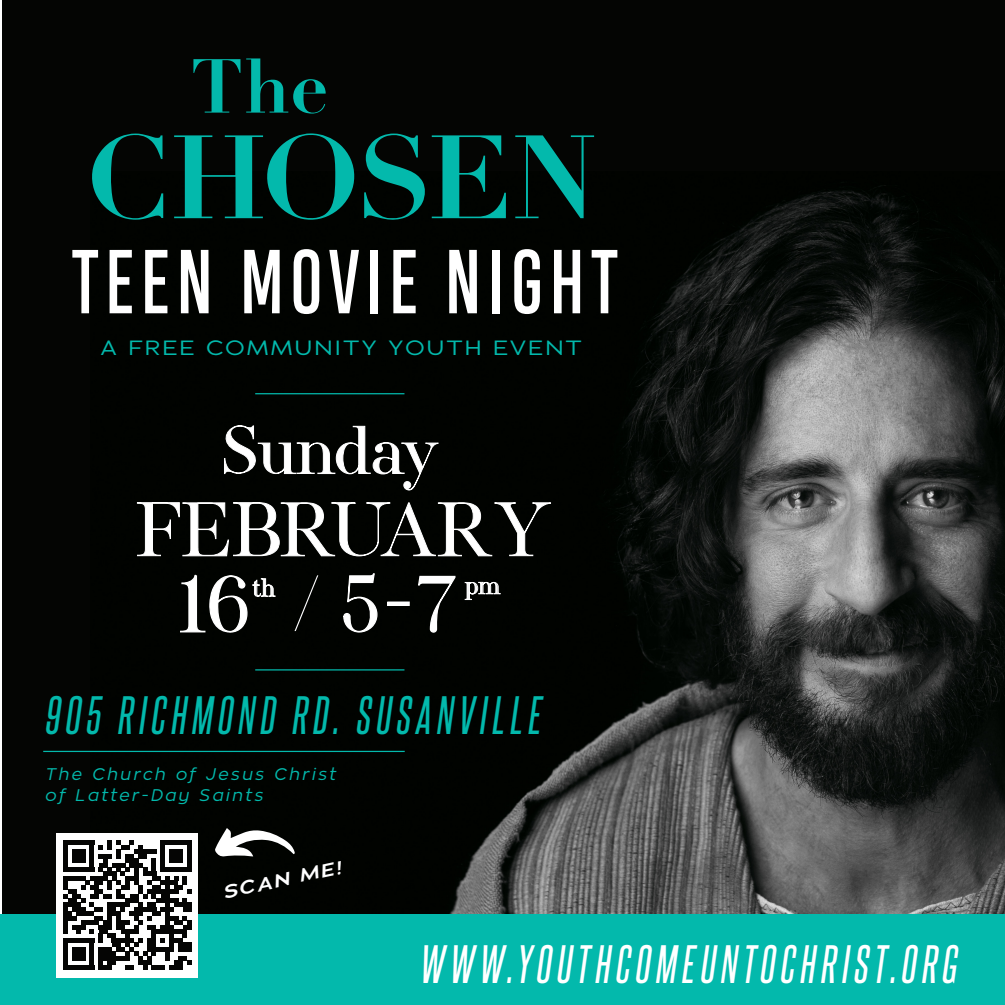
<style>
.page{position:relative;width:1005px;height:1005px;background:#fff}
.page>*{position:absolute;margin:0;border:0;box-sizing:border-box;transform-origin:0 0}
.t1{font:85.38px "Heading Compressed Pro";letter-spacing:.08em;color:#fff}
.t2{font:69.62px "Silver South Serif";color:#fff}
.t3{font:66.12px "Silver South Serif";color:#fff}
.t4{font:59px "Silver South Serif";letter-spacing:-.02em;color:#fff}
.t5{font:italic 45.88px "Steelfish Rg";letter-spacing:.12em;color:#fff}
.t6{font:italic 45.88px "Steelfish Rg";letter-spacing:.12em;color:#03b9ac}
.t7{font:21.88px "Silver South Serif";color:#fff}
.t8{font:20.62px "Adrianna Extended";letter-spacing:.1em;color:#03b9ac}
.t9{font:italic 600 18.38px "Adrianna Extended";color:#fff}
.t10{font:italic 16.75px/20.1px "Zona Pro";letter-spacing:.14em;color:#03b9ac}
</style>
<div class="page">
<div style="left:2px;top:0;width:1003px;height:1003px;background:#040503"></div>
<img style="left:90px;top:173px;width:915px;height:741px">
<div style="left:0;top:914px;width:1005px;height:91px;background:#03b9ac"></div>
<svg style="left:193px;top:59px;width:47px;height:54px"></svg>
<svg style="left:246px;top:58px;width:80px;height:56px"></svg>
<svg style="left:91px;top:134px;width:72px;height:86px"></svg>
<svg style="left:174px;top:133px;width:180px;height:87px"></svg>
<svg style="left:364px;top:133px;width:61px;height:87px"></svg>
<svg style="left:432px;top:135px;width:74px;height:83px"></svg>
<svg style="left:515px;top:135px;width:79px;height:83px"></svg>
<hr style="left:43px;top:751px;width:362px;height:1px;background:#03b9ac">
<svg style="left:137px;top:502px;width:414px;height:56px"></svg>
<svg style="left:179px;top:572px;width:96px;height:61px"></svg>
<svg style="left:343px;top:572px;width:35px;height:61px"></svg>
<div style="left:387px;top:601px;width:23px;height:5px;border:1px solid #fff"></div>
<svg style="left:417px;top:575px;width:39px;height:58px"></svg>
<svg style="left:465px;top:582px;width:35px;height:18px"></svg>
<svg style="left:221px;top:425px;width:218px;height:65px"></svg>
<div style="left:57px;top:833px;width:141px;height:144px;background:#fff"></div>
<svg style="left:63px;top:841px;width:129px;height:128px"></svg>
<div style="left:63px;top:964px;width:31px;height:5px;background:#050504"></div>
<div style="left:72px;top:947px;width:13px;height:13px;background:#050504"></div>
<svg style="left:215px;top:828px;width:80px;height:29px"></svg>
<hr style="left:255px;top:393px;width:149px;height:1px;background:#03b9ac">
<hr style="left:255px;top:669px;width:149px;height:1px;background:#03b9ac">
<h1 class="t1" style="left:72px;top:232px;width:547px">TEEN MOVIE NIGHT</h1>
<p class="t8" style="left:100px;top:335px;width:483px">A FREE COMMUNITY YOUTH EVENT</p>
<h3 class="t4" style="left:222px;top:414px;width:218px">Sunday</h3>
<h3 class="t3" style="left:136px;top:488px;width:418px">FEBRUARY</h3>
<h2 class="t2" style="left:178px;top:561px;width:73px">16</h2>
<h3 class="t7" style="left:252px;top:574px;width:25px">th</h3>
<h2 class="t2" style="left:292px;top:561px;width:167px">/ 5-7</h2>
<h3 class="t7" style="left:465px;top:571px;width:37px">pm</h3>
<h3 class="t6" style="left:44px;top:683px;width:497px">905 RICHMOND RD. SUSANVILLE</h3>
<p class="t10" style="left:45px;top:764px;width:292px">The Church of Jesus Christ of Latter-Day Saints</p>
<p class="t9" style="left:220px;top:880px;width:122px;rotate:-12deg">SCAN ME!</p>
<h3 class="t5" style="left:419px;top:932px;width:538px">WWW.YOUTHCOMEUNTOCHRIST.ORG</h3>
</div>
